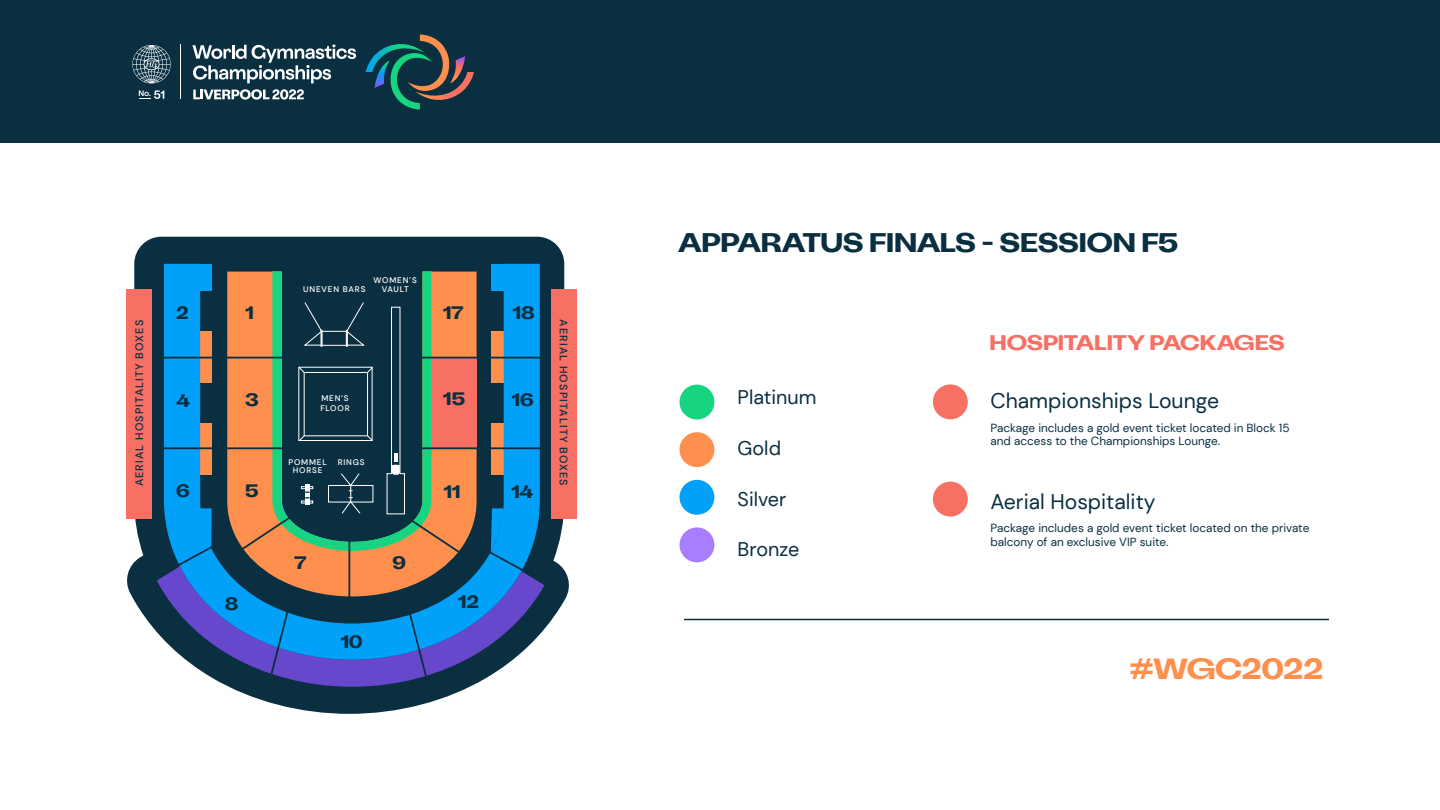
<style>
.page{position:relative;width:1440px;height:810px;background:#fff}
.page>*{position:absolute;margin:0;border:0;box-sizing:border-box;transform-origin:0 0}
.t1{font:700 29.25px "Attila Sans Classic";letter-spacing:-.02em;color:#ff8f4c}
.t2{font:700 27px "Attila Sans Classic";letter-spacing:-.02em;color:#092f41}
.t3{font:21.15px "DM Sans";color:#092f41}
.t4{font:700 21.15px "Attila Sans Classic";letter-spacing:-.015em;color:#f86f64}
.t5{font:19.73px "DM Sans";color:#092f41}
.t6{font:700 18.08px "Attila Sans Classic";letter-spacing:-.01em;color:#092f41}
.t7{font:11.77px/13.4px "DM Sans";color:#092f41}
.t8{font:500 10.8px "DM Sans";letter-spacing:.1em;color:#092f41}
.t9{font:500 8.1px/9.8px "DM Sans";letter-spacing:.1em;color:#fff}
</style>
<div class="page">
<div style="left:0;top:0;width:1440px;height:142px;background:#092f41"></div>
<svg style="left:366px;top:34px;width:108px;height:76px"></svg>
<svg style="left:132px;top:45px;width:39px;height:38px"></svg>
<svg style="left:139px;top:90px;width:25px;height:9px"></svg>
<svg style="left:192px;top:44px;width:164px;height:39px"></svg>
<svg style="left:193px;top:89px;width:111px;height:11px"></svg>
<hr style="left:180px;top:45px;width:1px;height:54px;background:#fff">
<svg style="left:126px;top:237px;width:447px;height:396px;fill:#092f41"></svg>
<svg style="left:157px;top:588px;width:387px;height:97px"></svg>
<svg style="left:164px;top:264px;width:376px;height:396px;background:#206ea5"></svg>
<hr style="left:161px;top:357px;width:124px;height:2px;background:#092f41">
<hr style="left:161px;top:447px;width:124px;height:2px;background:#092f41">
<svg style="left:139px;top:508px;width:76px;height:80px;background:#0e6caa"></svg>
<svg style="left:482px;top:508px;width:76px;height:82px;background:#0c6fad"></svg>
<div style="left:431px;top:357px;width:46px;height:91px;background:#f86f64"></div>
<hr style="left:414px;top:357px;width:142px;height:2px;background:#092f41">
<svg style="left:223px;top:271px;width:251px;height:443px;background:#5f6568"></svg>
<hr style="left:418px;top:447px;width:124px;height:2px;background:#092f41">
<div style="left:126px;top:290px;width:26px;height:229px;background:#f86f64"></div>
<div style="left:551px;top:290px;width:26px;height:229px;background:#f86f64"></div>
<hr style="left:684px;top:619px;width:645px;height:1px;background:#092f41">
<div style="left:680px;top:385px;width:34px;height:35px;background:#16d480;border-radius:50%"></div>
<div style="left:680px;top:432px;width:34px;height:35px;background:#ff8f4c;border-radius:50%"></div>
<div style="left:933px;top:384px;width:35px;height:35px;background:#f86f64;border-radius:50%"></div>
<div style="left:933px;top:482px;width:35px;height:35px;background:#f86f64;border-radius:50%"></div>
<div style="left:680px;top:480px;width:34px;height:35px;background:#02a1f9;border-radius:50%"></div>
<div style="left:680px;top:527px;width:34px;height:35px;background:#a87eff;border-radius:50%"></div>
<p class="t9" style="left:303px;top:285px;width:64px">UNEVEN BARS</p>
<p class="t9" style="left:374px;top:275px;width:45px;text-align:center">WOMEN’S<br>VAULT</p>
<h3 class="t6" style="left:176px;top:300px;width:14px">2</h3>
<h3 class="t6" style="left:245px;top:300px;width:10px">1</h3>
<h3 class="t6" style="left:512px;top:300px;width:24px">18</h3>
<h3 class="t6" style="left:443px;top:300px;width:22px">17</h3>
<p class="t8" style="left:133px;top:486px;width:168px;rotate:-90deg">AERIAL HOSPITALITY BOXES</p>
<p class="t8" style="left:570px;top:319px;width:168px;rotate:90deg">AERIAL HOSPITALITY BOXES</p>
<h3 class="t6" style="left:443px;top:386px;width:24px">15</h3>
<h3 class="t6" style="left:512px;top:387px;width:24px">16</h3>
<h3 class="t6" style="left:176px;top:388px;width:15px">4</h3>
<h3 class="t6" style="left:245px;top:387px;width:15px">3</h3>
<p class="t9" style="left:320px;top:394px;width:31px">MEN’S<br>FLOOR</p>
<p class="t9" style="left:288px;top:458px;width:40px">POMMEL</p>
<p class="t9" style="left:338px;top:458px;width:28px">RINGS</p>
<p class="t9" style="left:293px;top:465px;width:31px">HORSE</p>
<h3 class="t6" style="left:176px;top:479px;width:15px">6</h3>
<h3 class="t6" style="left:245px;top:479px;width:15px">5</h3>
<h3 class="t6" style="left:443px;top:479px;width:18px">11</h3>
<h3 class="t6" style="left:511px;top:479px;width:24px">14</h3>
<h3 class="t6" style="left:225px;top:591px;width:15px">8</h3>
<h3 class="t6" style="left:294px;top:550px;width:14px">7</h3>
<h3 class="t6" style="left:392px;top:550px;width:15px">9</h3>
<h3 class="t6" style="left:340px;top:629px;width:24px">10</h3>
<h3 class="t6" style="left:458px;top:589px;width:23px">12</h3>
<h2 class="t2" style="left:678px;top:224px;width:502px">APPARATUS FINALS - SESSION F5</h2>
<h3 class="t5" style="left:738px;top:385px;width:80px">Platinum</h3>
<h3 class="t5" style="left:738px;top:436px;width:45px">Gold</h3>
<h3 class="t5" style="left:738px;top:487px;width:50px">Silver</h3>
<h3 class="t5" style="left:738px;top:537px;width:63px">Bronze</h3>
<h3 class="t4" style="left:990px;top:328px;width:297px">HOSPITALITY PACKAGES</h3>
<h3 class="t3" style="left:990px;top:388px;width:230px">Championships Lounge</h3>
<p class="t7" style="left:990px;top:421px;width:301px">Package includes a gold event ticket located in Block 15 and access to the Championships Lounge.</p>
<h3 class="t3" style="left:990px;top:488px;width:167px">Aerial Hospitality</h3>
<p class="t7" style="left:990px;top:521px;width:320px">Package includes a gold event ticket located on the private balcony of an exclusive VIP suite.</p>
<h1 class="t1" style="left:1129px;top:648px;width:196px">#WGC2022</h1>
</div>
